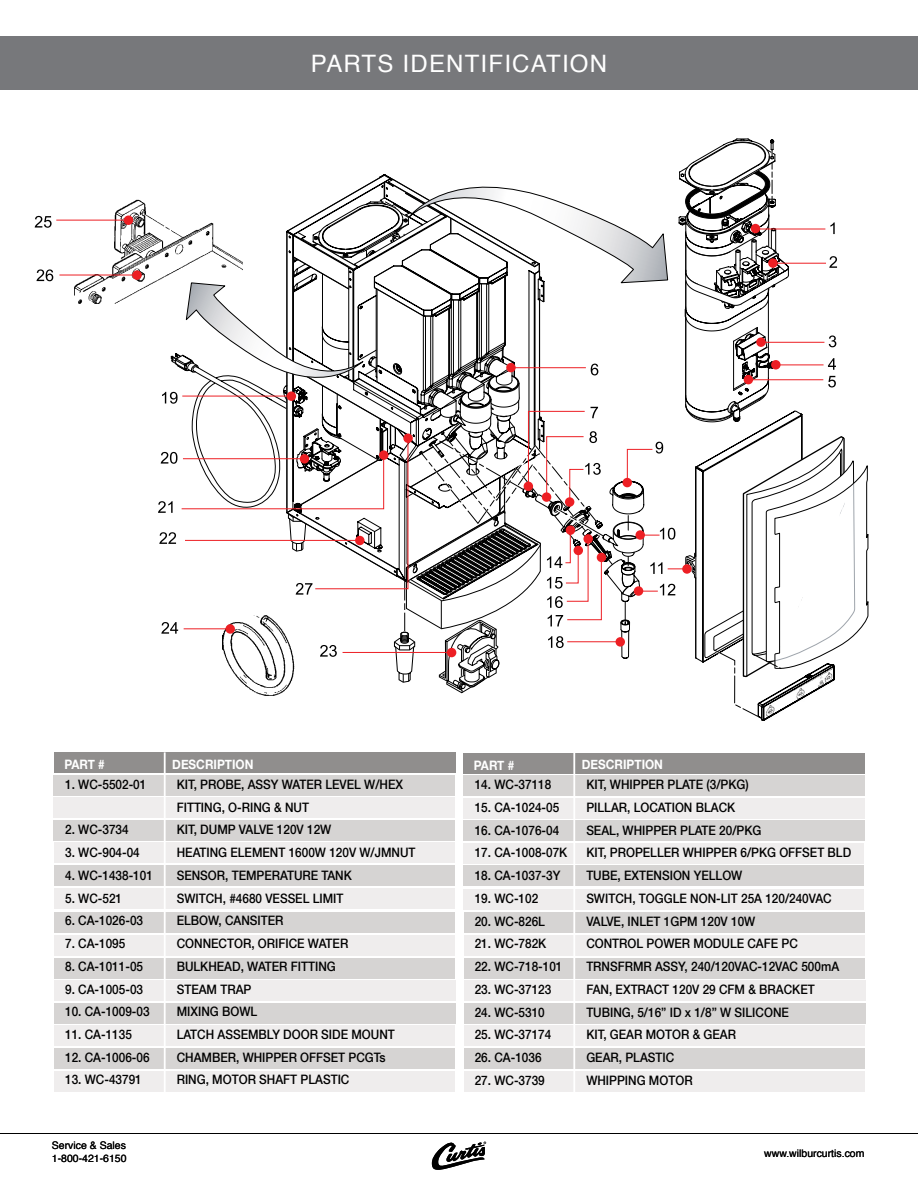
<style>
.page{position:relative;width:918px;height:1188px;background:#fff}
.page>*{position:absolute;margin:0;border:0;box-sizing:border-box;transform-origin:0 0}
.t1{font:24px "Helvetica";letter-spacing:.05em;color:#fff}
.t2{font:500 13.05px/22.8px "Helvetica Neue";color:#000;scale:.91 1}
.t3{font:700 13.05px "Helvetica Neue";color:#fff;scale:.91 1}
.t4{font:10.5px/12.6px "Helvetica";color:#000}
</style>
<div class="page">
<div style="left:1px;top:36px;width:917px;height:54px;background:#77787b"></div>
<div style="left:464px;top:1071px;width:401px;height:21px;background:#efeded"></div>
<div style="left:54px;top:1071px;width:401px;height:21px;background:#efeded"></div>
<div style="left:55px;top:980px;width:401px;height:21px;background:#efeded"></div>
<div style="left:54px;top:1003px;width:402px;height:20px;background:#d6d4d3"></div>
<div style="left:54px;top:1025px;width:401px;height:21px;background:#efeded"></div>
<div style="left:55px;top:1048px;width:400px;height:20px;background:#d6d4d3"></div>
<hr style="left:0;top:1133px;width:918px;height:1px;background:#000">
<svg style="left:431px;top:1141px;width:55px;height:29px"></svg>
<div style="left:54px;top:958px;width:401px;height:20px;background:#d6d4d3"></div>
<div style="left:54px;top:935px;width:401px;height:21px;background:#efeded"></div>
<div style="left:54px;top:912px;width:401px;height:21px;background:#d6d4d3"></div>
<div style="left:54px;top:889px;width:401px;height:20px;background:#efeded"></div>
<div style="left:54px;top:752px;width:401px;height:21px;background:#908e8d"></div>
<div style="left:54px;top:775px;width:401px;height:21px;background:#d6d4d3"></div>
<div style="left:54px;top:797px;width:401px;height:21px;background:#efeded"></div>
<div style="left:54px;top:820px;width:401px;height:21px;background:#d6d4d3"></div>
<div style="left:54px;top:842px;width:401px;height:21px;background:#efeded"></div>
<div style="left:54px;top:865px;width:401px;height:21px;background:#d6d4d3"></div>
<hr style="left:164px;top:752px;width:2px;height:344px;background:#fff">
<div style="left:464px;top:980px;width:401px;height:21px;background:#efeded"></div>
<div style="left:464px;top:1003px;width:401px;height:21px;background:#d6d4d3"></div>
<div style="left:464px;top:1025px;width:401px;height:21px;background:#efeded"></div>
<div style="left:464px;top:1048px;width:401px;height:21px;background:#d6d4d3"></div>
<div style="left:464px;top:958px;width:401px;height:21px;background:#d6d4d3"></div>
<div style="left:464px;top:935px;width:401px;height:21px;background:#efeded"></div>
<div style="left:464px;top:912px;width:401px;height:21px;background:#d6d4d3"></div>
<div style="left:463px;top:889px;width:401px;height:21px;background:#efeded"></div>
<div style="left:463px;top:753px;width:402px;height:21px;background:#908e8d"></div>
<div style="left:463px;top:775px;width:402px;height:21px;background:#d6d4d3"></div>
<div style="left:463px;top:798px;width:402px;height:21px;background:#efeded"></div>
<div style="left:463px;top:820px;width:402px;height:21px;background:#d6d4d3"></div>
<div style="left:463px;top:843px;width:401px;height:21px;background:#efeded"></div>
<div style="left:463px;top:865px;width:401px;height:21px;background:#d6d4d3"></div>
<hr style="left:573px;top:753px;width:2px;height:343px;background:#fff">
<img style="left:74px;top:199px;width:84px;height:105px">
<div style="left:124px;top:216px;width:9px;height:9px;background:#ed1f24;border-radius:50%"></div>
<hr style="left:56px;top:220px;width:71px;height:1px;background:#ed1f24">
<svg style="left:35px;top:216px;width:17px;height:12px"></svg>
<div style="left:132px;top:270px;width:10px;height:10px;background:#ed1f24;border-radius:50%"></div>
<hr style="left:59px;top:275px;width:76px;height:1px;background:#ed1f24">
<svg style="left:37px;top:269px;width:16px;height:12px"></svg>
<svg style="left:158px;top:139px;width:710px;height:582px"></svg>
<h1 class="t1" style="left:311px;top:45px;width:298px">PARTS IDENTIFICATION</h1>
<p class="t3" style="left:64px;top:753px;width:46px">PART #</p>
<p class="t3" style="left:172px;top:753px;width:91px">DESCRIPTION</p>
<p class="t2" style="left:65px;top:772px;width:91px">1. WC-5502-01</p>
<p class="t2" style="left:177px;top:772px;width:250px">KIT, PROBE, ASSY WATER LEVEL W/HEX<br>FITTING, O-RING &amp; NUT</p>
<p class="t2" style="left:65px;top:818px;width:71px">2. WC-3734</p>
<p class="t2" style="left:177px;top:818px;width:171px">KIT, DUMP VALVE 120V 12W</p>
<p class="t2" style="left:65px;top:841px;width:84px">3. WC-904-04</p>
<p class="t2" style="left:177px;top:841px;width:264px">HEATING ELEMENT 1600W 120V W/JMNUT</p>
<p class="t2" style="left:65px;top:863px;width:98px">4. WC-1438-101</p>
<p class="t2" style="left:177px;top:863px;width:194px">SENSOR, TEMPERATURE TANK</p>
<p class="t2" style="left:65px;top:886px;width:64px">5. WC-521</p>
<p class="t2" style="left:177px;top:886px;width:185px">SWITCH, #4680 VESSEL LIMIT</p>
<p class="t2" style="left:65px;top:909px;width:87px">6. CA-1026-03</p>
<p class="t2" style="left:177px;top:909px;width:119px">ELBOW, CANSITER</p>
<p class="t2" style="left:65px;top:932px;width:68px">7. CA-1095</p>
<p class="t2" style="left:177px;top:932px;width:190px">CONNECTOR, ORIFICE WATER</p>
<p class="t2" style="left:65px;top:954px;width:87px">8. CA-1011-05</p>
<p class="t2" style="left:177px;top:954px;width:176px">BULKHEAD, WATER FITTING</p>
<p class="t2" style="left:65px;top:977px;width:87px">9. CA-1005-03</p>
<p class="t2" style="left:177px;top:977px;width:84px">STEAM TRAP</p>
<p class="t2" style="left:65px;top:1000px;width:94px">10. CA-1009-03</p>
<p class="t2" style="left:177px;top:1000px;width:90px">MIXING BOWL</p>
<p class="t2" style="left:65px;top:1022px;width:75px">11. CA-1135</p>
<p class="t2" style="left:177px;top:1022px;width:241px">LATCH ASSEMBLY DOOR SIDE MOUNT</p>
<p class="t2" style="left:65px;top:1045px;width:94px">12. CA-1006-06</p>
<p class="t2" style="left:177px;top:1045px;width:231px">CHAMBER, WHIPPER OFFSET PCGTs</p>
<p class="t2" style="left:65px;top:1068px;width:86px">13. WC-43791</p>
<p class="t2" style="left:177px;top:1068px;width:191px">RING, MOTOR SHAFT PLASTIC</p>
<p class="t3" style="left:474px;top:753px;width:46px">PART #</p>
<p class="t3" style="left:582px;top:753px;width:91px">DESCRIPTION</p>
<p class="t2" style="left:475px;top:773px;width:86px">14. WC-37118</p>
<p class="t2" style="left:586px;top:773px;width:180px">KIT, WHIPPER PLATE (3/PKG)</p>
<p class="t2" style="left:475px;top:795px;width:94px">15. CA-1024-05</p>
<p class="t2" style="left:586px;top:795px;width:165px">PILLAR, LOCATION BLACK</p>
<p class="t2" style="left:475px;top:818px;width:94px">16. CA-1076-04</p>
<p class="t2" style="left:586px;top:818px;width:194px">SEAL, WHIPPER PLATE 20/PKG</p>
<p class="t2" style="left:475px;top:841px;width:103px">17. CA-1008-07K</p>
<p class="t2" style="left:586px;top:841px;width:293px">KIT, PROPELLER WHIPPER 6/PKG OFFSET BLD</p>
<p class="t2" style="left:475px;top:864px;width:96px">18. CA-1037-3Y</p>
<p class="t2" style="left:586px;top:864px;width:173px">TUBE, EXTENSION YELLOW</p>
<p class="t2" style="left:475px;top:886px;width:71px">19. WC-102</p>
<p class="t2" style="left:586px;top:886px;width:271px">SWITCH, TOGGLE NON-LIT 25A 120/240VAC</p>
<p class="t2" style="left:475px;top:909px;width:79px">20. WC-826L</p>
<p class="t2" style="left:586px;top:909px;width:187px">VALVE, INLET 1GPM 120V 10W</p>
<p class="t2" style="left:475px;top:932px;width:80px">21. WC-782K</p>
<p class="t2" style="left:586px;top:932px;width:234px">CONTROL POWER MODULE CAFE PC</p>
<p class="t2" style="left:475px;top:955px;width:98px">22. WC-718-101</p>
<p class="t2" style="left:586px;top:955px;width:279px">TRNSFRMR ASSY, 240/120VAC-12VAC 500mA</p>
<p class="t2" style="left:475px;top:977px;width:86px">23. WC-37123</p>
<p class="t2" style="left:586px;top:977px;width:253px">FAN, EXTRACT 120V 29 CFM &amp; BRACKET</p>
<p class="t2" style="left:475px;top:1000px;width:79px">24. WC-5310</p>
<p class="t2" style="left:586px;top:1000px;width:224px">TUBING, 5/16” ID x 1/8” W SILICONE</p>
<p class="t2" style="left:475px;top:1023px;width:86px">25. WC-37174</p>
<p class="t2" style="left:586px;top:1023px;width:166px">KIT, GEAR MOTOR &amp; GEAR</p>
<p class="t2" style="left:475px;top:1045px;width:75px">26. CA-1036</p>
<p class="t2" style="left:586px;top:1045px;width:98px">GEAR, PLASTIC</p>
<p class="t2" style="left:475px;top:1068px;width:79px">27. WC-3739</p>
<p class="t2" style="left:586px;top:1068px;width:118px">WHIPPING MOTOR</p>
<p class="t4" style="left:52px;top:1140px;width:76px">Service &amp; Sales<br>1-800-421-6150</p>
<p class="t4" style="left:764px;top:1147px;width:102px">www.wilburcurtis.com</p>
</div>
